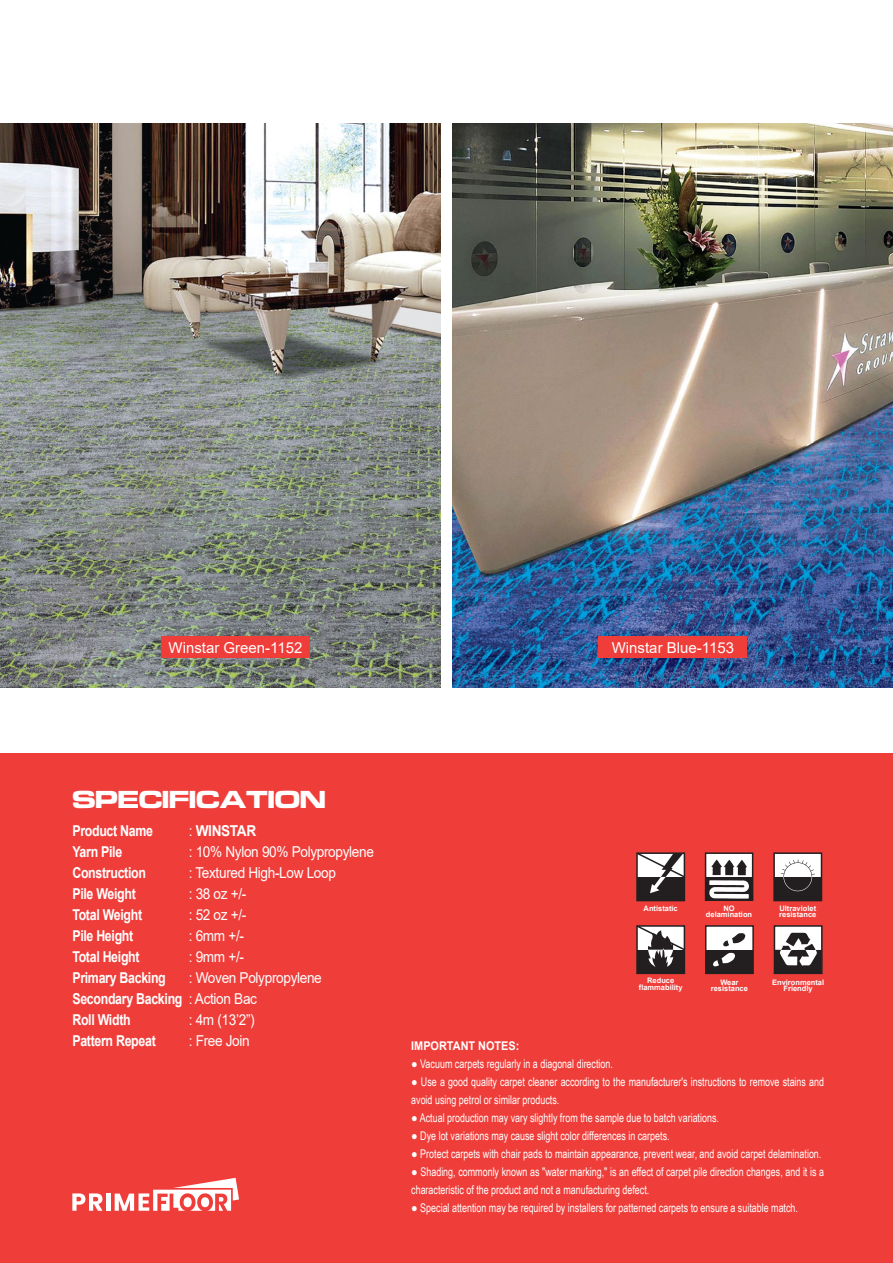
<style>
.page{position:relative;width:893px;height:1263px;background:#fff}
.page>*{position:absolute;margin:0;border:0;box-sizing:border-box;transform-origin:0 0}
.t1{font:25.65px "SBF E028";color:#fff}
.t2{font:700 15px/21px "Arial";letter-spacing:-.025em;color:#fff;scale:.83 1}
.t3{font:15px/21px "Arial";letter-spacing:-.025em;color:#fff;scale:.91 1}
.t4{font:15px "Arial";color:#fff}
.t5{font:12px/18px "Arial Narrow";color:#fff;scale:.91 1}
.t6{font:700 12px "Arial";color:#fff;scale:.91 1}
.t7{font:700 7.5px/6.3px "Arial";color:#fff;text-align:center}
.s1{font-weight:400}
.s2{font-weight:700}
</style>
<div class="page">
<img style="left:0;top:123px;width:440px;height:564px">
<img style="left:453px;top:123px;width:440px;height:564px">
<div style="left:598px;top:636px;width:149px;height:22px;background:#ef3e3a"></div>
<div style="left:161px;top:636px;width:149px;height:22px;background:#ef3e3a"></div>
<div style="left:0;top:753px;width:893px;height:510px;background:#ef3e3a"></div>
<div style="left:705px;top:852px;width:48px;height:49px;background:#fff;border:2px solid #231f20"></div>
<svg style="left:706px;top:877px;width:47px;height:23px"></svg>
<svg style="left:709px;top:859px;width:40px;height:39px"></svg>
<div style="left:773px;top:852px;width:49px;height:49px;background:#fff;border:2px solid #231f20"></div>
<div style="left:774px;top:877px;width:47px;height:23px;background:#231f20"></div>
<svg style="left:781px;top:859px;width:34px;height:32px"></svg>
<svg style="left:636px;top:893px;width:49px;height:8px"></svg>
<div style="left:637px;top:877px;width:47px;height:23px;background:#231f20"></div>
<svg style="left:636px;top:852px;width:50px;height:41px"></svg>
<svg style="left:636px;top:967px;width:49px;height:7px"></svg>
<div style="left:637px;top:950px;width:47px;height:23px;background:#231f20"></div>
<svg style="left:636px;top:925px;width:50px;height:42px"></svg>
<div style="left:705px;top:925px;width:49px;height:49px;background:#fff;border:2px solid #231f20"></div>
<div style="left:706px;top:950px;width:47px;height:23px;background:#231f20"></div>
<svg style="left:713px;top:953px;width:22px;height:13px"></svg>
<svg style="left:723px;top:933px;width:22px;height:13px"></svg>
<div style="left:774px;top:925px;width:49px;height:49px;background:#fff;border:2px solid #231f20"></div>
<svg style="left:774px;top:933px;width:48px;height:40px"></svg>
<svg style="left:72px;top:1193px;width:31px;height:18px"></svg>
<hr style="left:106px;top:1193px;width:4px;height:18px;background:#fff">
<svg style="left:115px;top:1178px;width:124px;height:33px"></svg>
<p class="t4" style="left:169px;top:637px;width:135px">Winstar Green-1152</p>
<p class="t4" style="left:612px;top:637px;width:124px">Winstar Blue-1153</p>
<h1 class="t1" style="left:72px;top:785px;width:255px">SPECIFICATION</h1>
<p class="t2" style="left:72px;top:821px;width:224px">Product Name<br>Yarn Pile<br>Construction<br>Pile Weight<br>Total Weight<br>Pile Height<br>Total Height<br>Primary Backing<br>Secondary Backing <span class="s1">: Action Bac<br></span>Roll Width<br>Pattern Repeat</p>
<p class="t3" style="left:189px;top:820px;width:205px">: <span class="s2">WINSTAR<br></span>: 10% Nylon 90% Polypropylene : Textured High-Low Loop<br>: 38 oz +/-<br>: 52 oz +/-<br>: 6mm +/-<br>: 9mm +/-<br>: Woven Polypropylene</p>
<p class="t3" style="left:189px;top:1009px;width:74px">: 4m (13’2”) : Free Join</p>
<p class="t7" style="left:644px;top:905px;width:36px">Antistatic</p>
<p class="t7" style="left:706px;top:905px;width:48px">NO delamination</p>
<p class="t7" style="left:779px;top:905px;width:39px;text-align:left">Ultraviolet resistance</p>
<p class="t7" style="left:639px;top:978px;width:45px">Reduce flammability</p>
<p class="t7" style="left:711px;top:979px;width:39px">Wear resistance</p>
<p class="t7" style="left:772px;top:979px;width:54px">Environmental<br>Friendly</p>
<p class="t6" style="left:411px;top:1038px;width:120px">IMPORTANT NOTES:</p>
<p class="t5" style="left:411px;top:1055px;width:223px">● Vacuum carpets regularly in a diagonal direction.</p>
<p class="t5" style="left:411px;top:1073px;width:455px">● Use a good quality carpet cleaner according to the manufacturer's instructions to remove stains and avoid using petrol or similar products.</p>
<p class="t5" style="left:411px;top:1109px;width:340px">● Actual production may vary slightly from the sample due to batch variations.</p>
<p class="t5" style="left:411px;top:1127px;width:285px">● Dye lot variations may cause slight color differences in carpets.</p>
<p class="t5" style="left:411px;top:1145px;width:452px">● Protect carpets with chair pads to maintain appearance, prevent wear, and avoid carpet delamination.</p>
<p class="t5" style="left:411px;top:1163px;width:455px">● Shading, commonly known as "water marking," is an effect of carpet pile direction changes, and it is a characteristic of the product and not a manufacturing defect.</p>
<p class="t5" style="left:411px;top:1199px;width:427px">● Special attention may be required by installers for patterned carpets to ensure a suitable match.</p>
</div>
